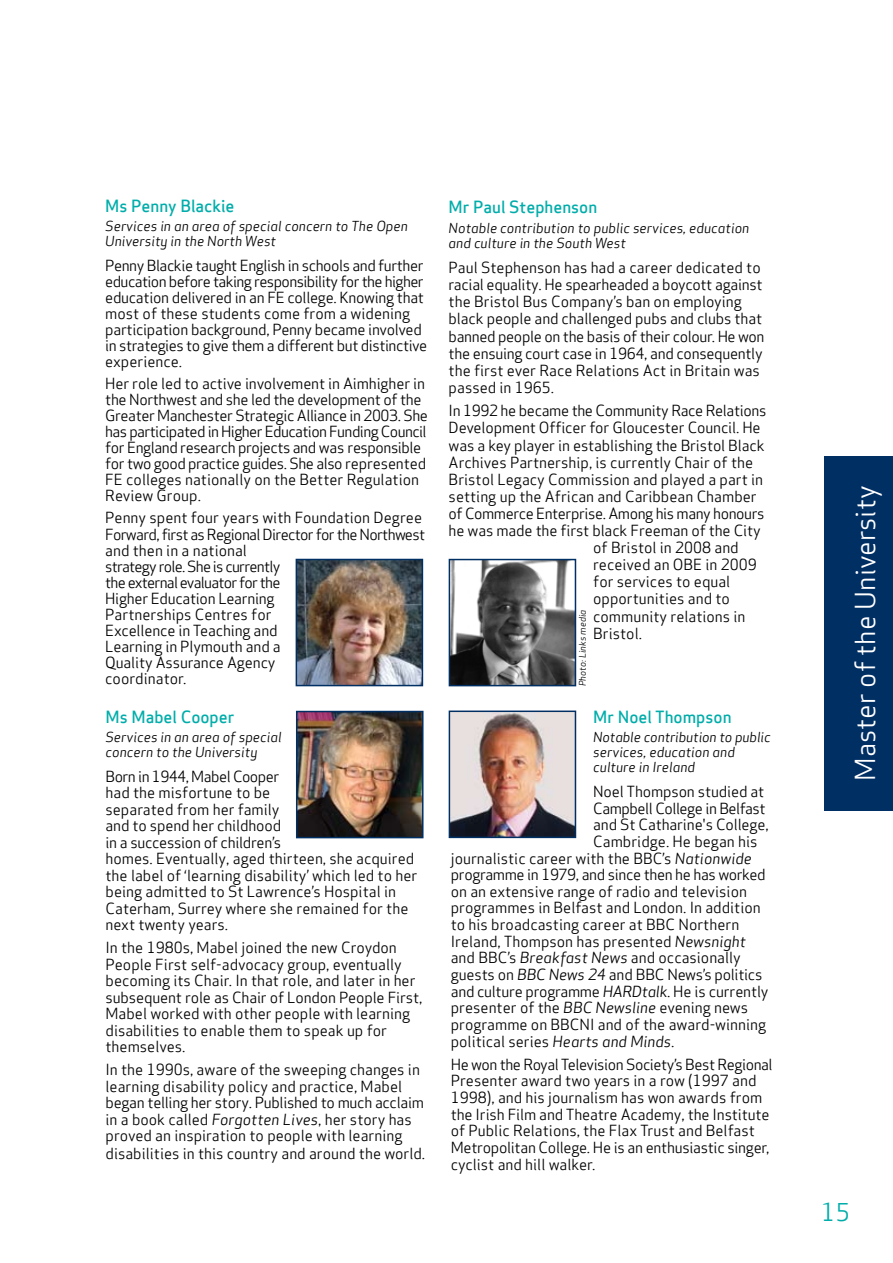
<style>
.page{position:relative;width:893px;height:1263px;background:#fff}
.page>*{position:absolute;margin:0;border:0;box-sizing:border-box;transform-origin:0 0}
.t1{font:27px "Apex Sans Book T";color:#fff}
.t2{font:24px "Apex Sans Book T";color:#00adaa}
.t3{font:16.5px "Apex Sans Medium T";color:#00adaa}
.t4{font:15px/16.5px "Apex Sans Book T";letter-spacing:-.01em;color:#000}
.t5{font:15px/16px "Apex Sans Book T";letter-spacing:-.03em;color:#000}
.t6{font:13.5px/15px "Apex Sans Book Italic T";color:#000}
.t7{font:9px "Apex Sans Book Italic T";color:#000}
.s1{font-family:"Apex Sans Book Italic T"}
</style>
<div class="page">
<img style="left:299px;top:562px;width:121px;height:121px">
<div style="left:296px;top:559px;width:127px;height:127px;border:2px solid #002f64"></div>
<div style="left:824px;top:456px;width:69px;height:354px;background:#002f64"></div>
<img style="left:299px;top:714px;width:121px;height:121px">
<div style="left:296px;top:711px;width:127px;height:127px;border:2px solid #002f64"></div>
<img style="left:452px;top:713px;width:121px;height:122px">
<div style="left:449px;top:710px;width:127px;height:128px;border:2px solid #002f64"></div>
<img style="left:452px;top:562px;width:121px;height:121px">
<div style="left:449px;top:559px;width:127px;height:127px;border:2px solid #002f64"></div>
<p class="t3" style="left:105px;top:195px;width:131px">Ms Penny Blackie</p>
<p class="t6" style="left:105px;top:219px;width:304px">Services in an area of special concern to The Open<br>University in the North West</p>
<p class="t5" style="left:105px;top:257px;width:323px">Penny Blackie taught English in schools and further education before taking responsibility for the higher education delivered in an FE college. Knowing that most of these students come from a widening participation background, Penny became involved in strategies to give them a different but distinctive experience.</p>
<p class="t5" style="left:105px;top:375px;width:324px">Her role led to active involvement in Aimhigher in the Northwest and she led the development of the Greater Manchester Strategic Alliance in 2003. She has participated in Higher Education Funding Council for England research projects and was responsible for two good practice guides. She also represented FE colleges nationally on the Better Regulation Review Group.</p>
<p class="t4" style="left:105px;top:510px;width:321px;line-height:16px">Penny spent four years with Foundation Degree<br>Forward, first as Regional Director for the Northwest and then in a national<br>strategy role. She is currently<br>the external evaluator for the<br>Higher Education Learning<br>Partnerships Centres for<br>Excellence in Teaching and<br>Learning in Plymouth and a<br>Quality Assurance Agency<br>coordinator.</p>
<p class="t3" style="left:106px;top:706px;width:130px">Ms Mabel Cooper</p>
<p class="t6" style="left:106px;top:729px;width:178px">Services in an area of special concern to the University</p>
<p class="t4" style="left:106px;top:768px;width:313px">Born in 1944, Mabel Cooper<br>had the misfortune to be<br>separated from her family<br>and to spend her childhood<br>in a succession of children’s<br>homes. Eventually, aged thirteen, she acquired the label of ‘learning disability’ which led to her being admitted to St Lawrence’s Hospital in Caterham, Surrey where she remained for the next twenty years.</p>
<p class="t4" style="left:106px;top:939px;width:318px">In the 1980s, Mabel joined the new Croydon People First self-advocacy group, eventually becoming its Chair. In that role, and later in her subsequent role as Chair of London People First, Mabel worked with other people with learning disabilities to enable them to speak up for themselves.</p>
<p class="t4" style="left:106px;top:1061px;width:321px">In the 1990s, aware of the sweeping changes in learning disability policy and practice, Mabel began telling her story. Published to much acclaim in a book called <span class="s1">Forgotten Lives</span>, her story has proved an inspiration to people with learning disabilities in this country and around the world.</p>
<p class="t3" style="left:449px;top:197px;width:150px">Mr Paul Stephenson</p>
<p class="t6" style="left:449px;top:220px;width:302px">Notable contribution to public services, education and culture in the South West</p>
<p class="t4" style="left:449px;top:259px;width:317px;line-height:17.1px">Paul Stephenson has had a career dedicated to racial equality. He spearheaded a boycott against the Bristol Bus Company’s ban on employing black people and challenged pubs and clubs that banned people on the basis of their colour. He won the ensuing court case in 1964, and consequently the first ever Race Relations Act in Britain was passed in 1965.</p>
<p class="t4" style="left:449px;top:402px;width:319px">In 1992 he became the Community Race Relations</p>
<p class="t4" style="left:449px;top:419px;width:313px">Development Officer for Gloucester Council. He</p>
<p class="t4" style="left:449px;top:437px;width:317px">was a key player in establishing the Bristol Black</p>
<p class="t4" style="left:449px;top:454px;width:306px">Archives Partnership, is currently Chair of the</p>
<p class="t4" style="left:449px;top:471px;width:316px">Bristol Legacy Commission and played a part in</p>
<p class="t4" style="left:449px;top:488px;width:310px">setting up the African and Caribbean Chamber</p>
<p class="t5" style="left:449px;top:505px;width:317px">of Commerce Enterprise. Among his many honours</p>
<p class="t4" style="left:449px;top:522px;width:313px">he was made the first black Freeman of the City</p>
<p class="t4" style="left:593px;top:539px;width:147px">of Bristol in 2008 and</p>
<p class="t4" style="left:593px;top:556px;width:165px">received an OBE in 2009</p>
<p class="t4" style="left:593px;top:573px;width:139px">for services to equal</p>
<p class="t4" style="left:593px;top:590px;width:138px">opportunities and to</p>
<p class="t4" style="left:593px;top:608px;width:154px">community relations in</p>
<p class="t4" style="left:593px;top:625px;width:50px">Bristol.</p>
<p class="t7" style="left:577px;top:686px;width:78px;rotate:-90deg">Photo: Links media</p>
<p class="t3" style="left:593px;top:706px;width:140px">Mr Noel Thompson</p>
<p class="t6" style="left:593px;top:729px;width:179px">Notable contribution to public services, education and culture in Ireland</p>
<p class="t4" style="left:593px;top:783px;width:173px">Noel Thompson studied at</p>
<p class="t5" style="left:593px;top:800px;width:174px">Campbell College in Belfast</p>
<p class="t4" style="left:593px;top:816px;width:177px">and St Catharine's College,</p>
<p class="t4" style="left:593px;top:833px;width:166px">Cambridge. He began his</p>
<p class="t4" style="left:451px;top:850px;width:303px">journalistic career with the BBC’s <span class="s1">Nationwide</span></p>
<p class="t4" style="left:451px;top:866px;width:316px">programme in 1979, and since then he has worked</p>
<p class="t4" style="left:451px;top:883px;width:298px">on an extensive range of radio and television</p>
<p class="t4" style="left:451px;top:899px;width:311px">programmes in Belfast and London. In addition</p>
<p class="t4" style="left:451px;top:916px;width:290px">to his broadcasting career at BBC Northern</p>
<p class="t4" style="left:451px;top:933px;width:297px">Ireland, Thompson has presented <span class="s1">Newsnight</span></p>
<p class="t4" style="left:451px;top:949px;width:292px">and BBC’s <span class="s1">Breakfast News</span> and occasionally</p>
<p class="t4" style="left:451px;top:966px;width:313px">guests on <span class="s1">BBC News 24</span> and BBC News’s politics</p>
<p class="t4" style="left:451px;top:983px;width:319px">and culture programme <span class="s1">HARDtalk</span>. He is currently</p>
<p class="t4" style="left:451px;top:999px;width:299px">presenter of the <span class="s1">BBC Newsline</span> evening news</p>
<p class="t4" style="left:451px;top:1016px;width:317px">programme on BBCNI and of the award-winning</p>
<p class="t4" style="left:451px;top:1033px;width:225px">political series <span class="s1">Hearts and Minds</span>.</p>
<p class="t4" style="left:451px;top:1056px;width:323px">He won the Royal Television Society’s Best Regional Presenter award two years in a row (1997 and 1998), and his journalism has won awards from the Irish Film and Theatre Academy, the Institute of Public Relations, the Flax Trust and Belfast Metropolitan College. He is an enthusiastic singer, cyclist and hill walker.</p>
<h1 class="t1" style="left:848px;top:781px;width:297px;rotate:-90deg">Master of the University</h1>
<h2 class="t2" style="left:821px;top:1196px;width:30px">15</h2>
</div>
